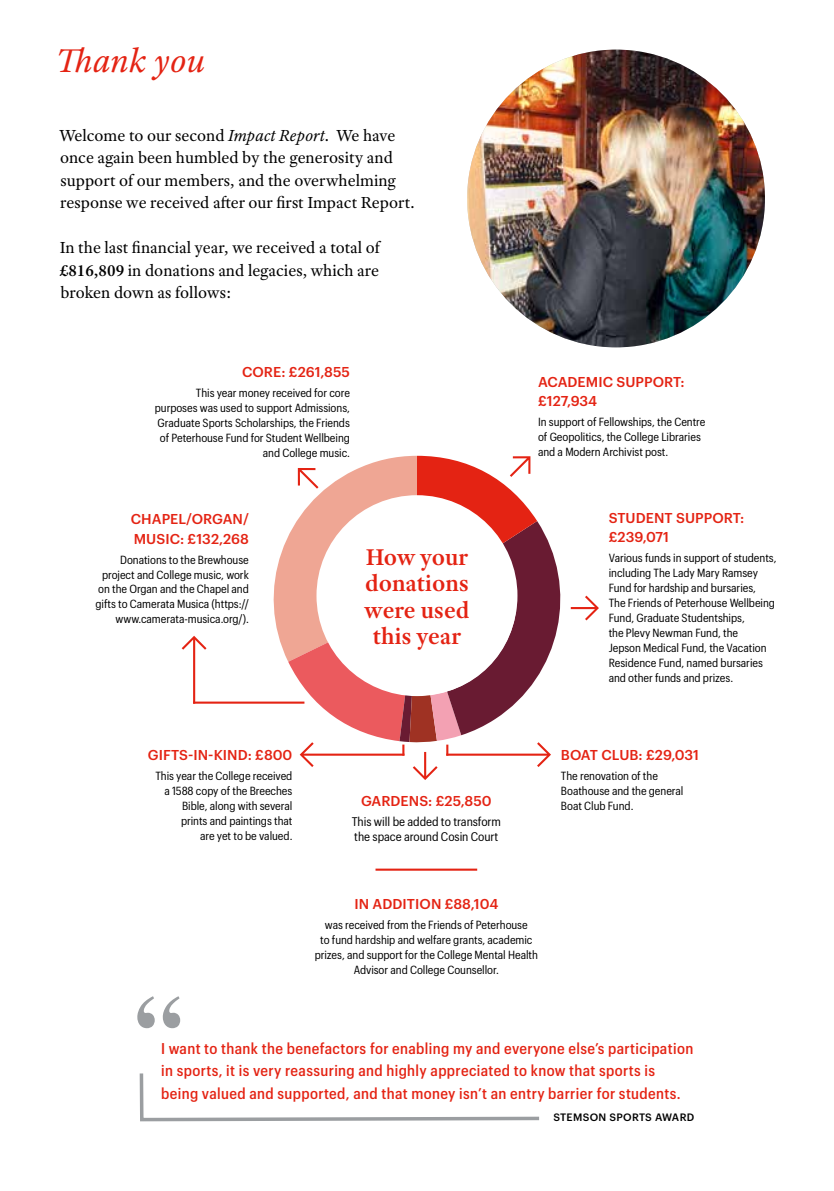
<style>
.page{position:relative;width:834px;height:1191px;background:#fff}
.page>*{position:absolute;margin:0;border:0;box-sizing:border-box;transform-origin:0 0}
.t1{font:italic 35px "Adobe Text Pro";letter-spacing:.01em;color:#e42313}
.t2{font:600 24.5px/26.2px "Adobe Text Pro";color:#e42313;text-align:center}
.t3{font:17.15px/22.6px "Adobe Text Pro";color:#000}
.t4{font:500 15.4px/22.6px "Graphik Compact";letter-spacing:.025em;color:#e42313}
.t5{font:500 14px/19.2px "Graphik";letter-spacing:.005em;color:#e42313}
.t6{font:12.25px/14.9px "Graphik Compact";letter-spacing:-.005em;color:#000}
.t7{font:11.55px/14.9px "Graphik Compact";letter-spacing:-.005em;color:#000}
.t8{font:500 10.5px "Graphik";letter-spacing:.03em;color:#000}
.s1{font-style:italic}
.s2{font-weight:600}
</style>
<div class="page">
<img style="left:467px;top:50px;width:297px;height:297px;border-radius:149px">
<svg style="left:137px;top:996px;width:43px;height:32px"></svg>
<svg style="left:139px;top:1073px;width:401px;height:49px"></svg>
<svg style="left:182px;top:636px;width:24px;height:13px"></svg>
<hr style="left:193px;top:639px;width:2px;height:64px;background:#e42313">
<hr style="left:193px;top:701px;width:111px;height:2px;background:#e42313">
<svg style="left:253px;top:456px;width:346px;height:324px"></svg>
<hr style="left:375px;top:868px;width:102px;height:2px;background:#e42313">
<h1 class="t1" style="left:56px;top:39px;width:151px">Thank you</h1>
<h3 class="t3" style="left:59px;top:123px;width:357px">Welcome to our second <span class="s1">Impact Report</span>. We have once again been humbled by the generosity and support of our members, and the overwhelming response we received after our first Impact Report.</h3>
<h3 class="t3" style="left:60px;top:236px;width:321px;text-align:justify">In the last financial year, we received a total of <span class="s2">£816,809</span> in donations and legacies, which are broken down as follows:</h3>
<p class="t5" style="left:242px;top:361px;width:109px">CORE: £261,855</p>
<p class="t7" style="left:155px;top:384px;width:197px;text-align:right">This year money received for core purposes was used to support Admissions, Graduate Sports Scholarships, the Friends of Peterhouse Fund for Student Wellbeing and College music.</p>
<p class="t5" style="left:131px;top:508px;width:120px">CHAPEL/ORGAN/<br>MUSIC: £132,268</p>
<p class="t7" style="left:95px;top:551px;width:155px;text-align:right">Donations to the Brewhouse project and College music, work on the Organ and the Chapel and gifts to Camerata Musica (https:// www.camerata-musica.org/).</p>
<h2 class="t2" style="left:364px;top:543px;width:106px">How your donations were used this year</h2>
<p class="t5" style="left:148px;top:744px;width:146px">GIFTS-IN-KIND: £800</p>
<p class="t7" style="left:155px;top:767px;width:139px;text-align:right">This year the College received a 1588 copy of the Breeches<br>Bible, along with several prints and paintings that<br>are yet to be valued.</p>
<p class="t5" style="left:361px;top:790px;width:132px">GARDENS: £25,850</p>
<p class="t6" style="left:351px;top:813px;width:151px">This will be added to transform the space around Cosin Court</p>
<p class="t5" style="left:538px;top:371px;width:148px">ACADEMIC SUPPORT: £127,934</p>
<p class="t7" style="left:538px;top:414px;width:169px">In support of Fellowships, the Centre of Geopolitics, the College Libraries and a Modern Archivist post.</p>
<p class="t5" style="left:608px;top:507px;width:137px">STUDENT SUPPORT: £239,071</p>
<p class="t7" style="left:608px;top:550px;width:169px">Various funds in support of students, including The Lady Mary Ramsey<br>Fund for hardship and bursaries,<br>The Friends of Peterhouse Wellbeing<br>Fund, Graduate Studentships,<br>the Plevy Newman Fund, the<br>Jepson Medical Fund, the Vacation<br>Residence Fund, named bursaries and other funds and prizes.</p>
<p class="t5" style="left:561px;top:744px;width:140px">BOAT CLUB: £29,031</p>
<p class="t7" style="left:561px;top:767px;width:124px">The renovation of the<br>Boathouse and the general<br>Boat Club Fund.</p>
<p class="t5" style="left:354px;top:893px;width:145px">IN ADDITION £88,104</p>
<p class="t7" style="left:314px;top:916px;width:225px;text-align:center">was received from the Friends of Peterhouse<br>to fund hardship and welfare grants, academic prizes, and support for the College Mental Health Advisor and College Counsellor.</p>
<p class="t4" style="left:161px;top:1035px;width:533px">I want to thank the benefactors for enabling my and everyone else’s participation in sports, it is very reassuring and highly appreciated to know that sports is being valued and supported, and that money isn’t an entry barrier for students.</p>
<p class="t8" style="left:553px;top:1109px;width:142px">STEMSON SPORTS AWARD</p>
</div>
